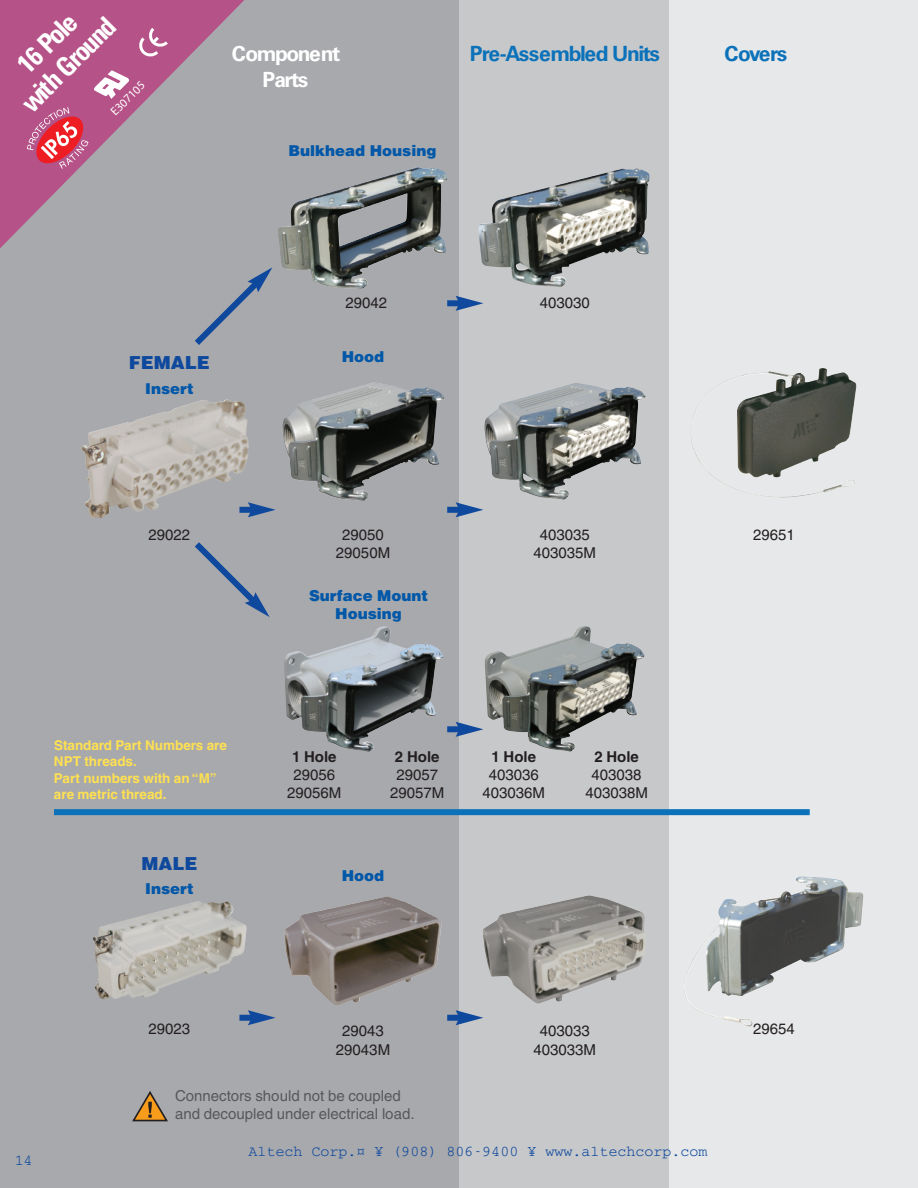
<style>
.page{position:relative;width:918px;height:1188px;background:#fff}
.page>*{position:absolute;margin:0;border:0;box-sizing:border-box;transform-origin:0 0}
.t1{font:700 condensed 27px/30px "Univers";color:#fff;text-align:center}
.t2{font:700 21px "Univers";letter-spacing:-.07em;color:#0b72ba}
.t3{font:700 21px/25.2px "Univers";letter-spacing:-.07em;color:#fff;text-align:center}
.t4{font:900 18px "Helvetica";color:#0f499d}
.t5{font:15px/18px "Helvetica";color:#231f20;text-align:center}
.t6{font:15px/18px "Helvetica";color:#57585a}
.t7{font:900 15px/18px "Helvetica";color:#0157a8;text-align:center}
.t8{font:15px "Courier";color:#0f499d}
.t9{font:700 15px "Helvetica";color:#231f20}
.t10{font:700 13.5px/16.2px "Helvetica";color:#ffe150}
.t11{font:12px "Myriad";color:#fff}
</style>
<div class="page">
<div style="left:459px;top:0;width:211px;height:1188px;background:#c7c8ca"></div>
<div style="left:670px;top:0;width:248px;height:1188px;background:#e7e8e9"></div>
<div style="left:0;top:0;width:459px;height:1188px;background:#a8a9ad"></div>
<img style="left:81px;top:399px;width:168px;height:119px">
<img style="left:93px;top:901px;width:154px;height:98px">
<img style="left:278px;top:167px;width:169px;height:122px">
<img style="left:282px;top:382px;width:162px;height:119px">
<img style="left:284px;top:626px;width:160px;height:126px">
<img style="left:285px;top:896px;width:157px;height:109px">
<img style="left:478px;top:168px;width:171px;height:119px">
<img style="left:484px;top:383px;width:162px;height:117px">
<img style="left:690px;top:368px;width:167px;height:129px">
<img style="left:485px;top:626px;width:160px;height:126px">
<img style="left:483px;top:895px;width:162px;height:109px">
<img style="left:684px;top:876px;width:179px;height:151px">
<div style="left:239px;top:507px;width:14px;height:6px;background:#0f499d"></div>
<svg style="left:248px;top:502px;width:28px;height:15px"></svg>
<svg style="left:195px;top:267px;width:77px;height:78px"></svg>
<svg style="left:195px;top:542px;width:75px;height:75px"></svg>
<div style="left:447px;top:507px;width:14px;height:6px;background:#0f499d"></div>
<svg style="left:456px;top:502px;width:27px;height:15px"></svg>
<div style="left:447px;top:300px;width:14px;height:6px;background:#0f499d"></div>
<svg style="left:456px;top:296px;width:27px;height:15px"></svg>
<div style="left:447px;top:726px;width:14px;height:6px;background:#0f499d"></div>
<svg style="left:456px;top:722px;width:27px;height:15px"></svg>
<div style="left:239px;top:1015px;width:14px;height:6px;background:#0f499d"></div>
<svg style="left:248px;top:1010px;width:28px;height:15px"></svg>
<div style="left:447px;top:1015px;width:14px;height:6px;background:#0f499d"></div>
<svg style="left:456px;top:1010px;width:27px;height:15px"></svg>
<svg style="left:132px;top:1091px;width:36px;height:30px"></svg>
<div style="left:54px;top:809px;width:756px;height:6px;background:#0b72ba"></div>
<svg style="left:0;top:0;width:244px;height:248px"></svg>
<svg style="left:27px;top:107px;width:62px;height:62px;background:#cf5a7a"></svg>
<svg style="left:93px;top:70px;width:37px;height:29px"></svg>
<svg style="left:140px;top:24px;width:31px;height:36px"></svg>
<h1 class="t1" style="left:-4px;top:77px;width:122px;rotate:-45deg">16 Pole with Ground</h1>
<p class="t11" style="left:110px;top:110px;width:44px;rotate:-45deg">E307105</p>
<h2 class="t3" style="left:232px;top:43px;width:110px">Component<br>Parts</h2>
<h2 class="t2" style="left:470px;top:46px;width:192px">Pre-Assembled Units</h2>
<h2 class="t2" style="left:724px;top:46px;width:64px">Covers</h2>
<p class="t7" style="left:289px;top:142px;width:149px">Bulkhead Housing</p>
<p class="t4" style="left:129px;top:356px;width:82px">FEMALE</p>
<p class="t7" style="left:145px;top:381px;width:50px">Insert</p>
<p class="t5" style="left:149px;top:528px;width:43px">29022</p>
<p class="t5" style="left:345px;top:295px;width:43px">29042</p>
<p class="t5" style="left:540px;top:295px;width:52px">403030</p>
<p class="t7" style="left:342px;top:349px;width:44px">Hood</p>
<p class="t5" style="left:336px;top:528px;width:56px">29050<br>29050M</p>
<p class="t5" style="left:534px;top:528px;width:64px">403035<br>403035M</p>
<p class="t7" style="left:309px;top:588px;width:120px">Surface Mount<br>Housing</p>
<p class="t5" style="left:753px;top:528px;width:43px">29651</p>
<p class="t10" style="left:54px;top:739px;width:175px">Standard Part Numbers are<br>NPT threads.<br>Part numbers with an “M” are metric thread.</p>
<p class="t4" style="left:141px;top:857px;width:57px">MALE</p>
<p class="t7" style="left:145px;top:881px;width:50px">Insert</p>
<p class="t9" style="left:292px;top:752px;width:46px">1 Hole</p>
<p class="t5" style="left:287px;top:768px;width:56px">29056<br>29056M</p>
<p class="t9" style="left:395px;top:752px;width:46px">2 Hole</p>
<p class="t5" style="left:390px;top:768px;width:56px">29057<br>29057M</p>
<p class="t7" style="left:342px;top:868px;width:44px">Hood</p>
<p class="t9" style="left:491px;top:752px;width:46px">1 Hole</p>
<p class="t5" style="left:482px;top:768px;width:64px">403036<br>403036M</p>
<p class="t9" style="left:594px;top:752px;width:46px">2 Hole</p>
<p class="t5" style="left:585px;top:768px;width:64px">403038<br>403038M</p>
<p class="t8" style="left:15px;top:1155px;width:19px">14</p>
<p class="t5" style="left:149px;top:1021px;width:43px">29023</p>
<p class="t5" style="left:336px;top:1022px;width:56px;line-height:19.5px">29043<br>29043M</p>
<p class="t6" style="left:175px;top:1088px;width:241px">Connectors should not be coupled and decoupled under electrical load.</p>
<p class="t5" style="left:534px;top:1022px;width:64px;line-height:19.5px">403033<br>403033M</p>
<p class="t5" style="left:753px;top:1021px;width:43px">29654</p>
<p class="t8" style="left:249px;top:1147px;width:461px">Altech Corp.¤ ¥ (908) 806-9400 ¥ www.altechcorp.com</p>
</div>
